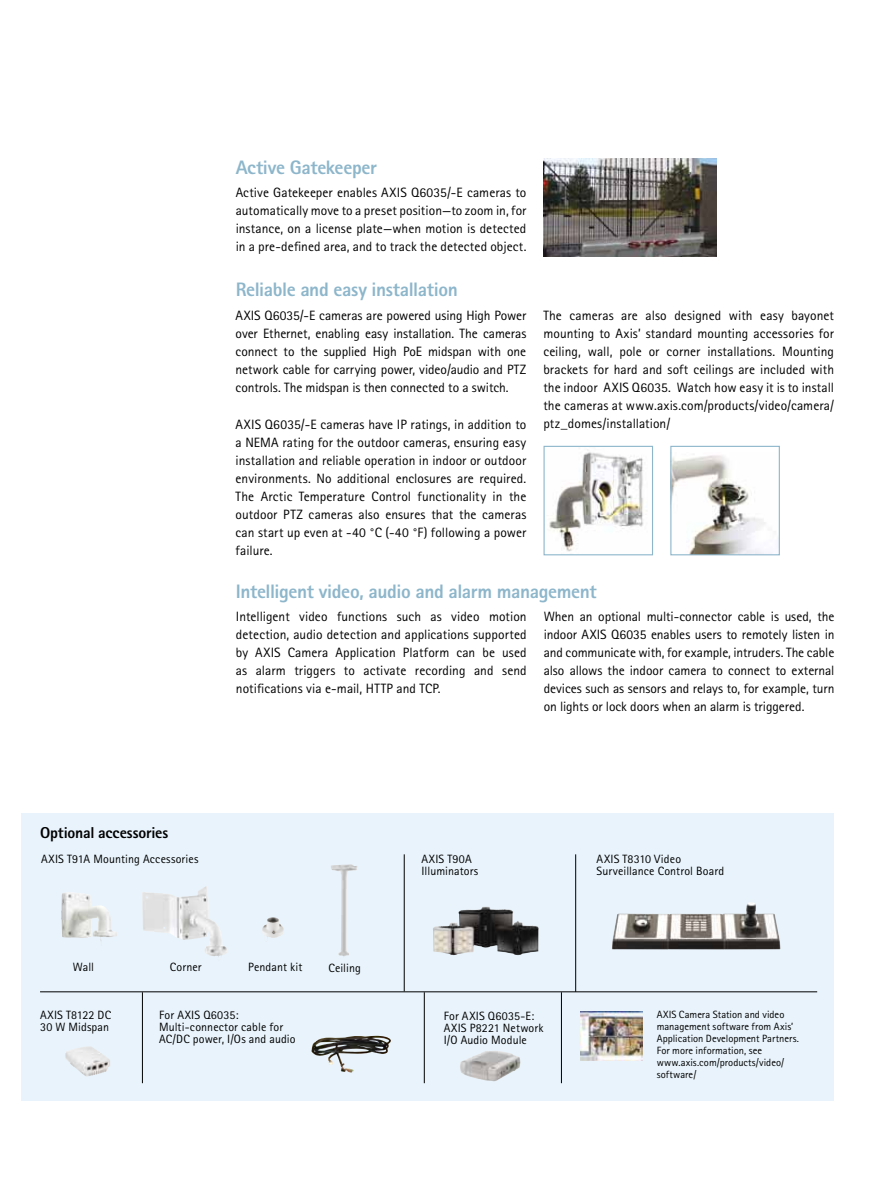
<style>
.page{position:relative;width:893px;height:1191px;background:#fff}
.page>*{position:absolute;margin:0;border:0;box-sizing:border-box;transform-origin:0 0}
.t1{font:800 19.5px "Rotis Sans Serif Pro";letter-spacing:-.02em;color:#8db6cb}
.t2{font:800 15.75px "Rotis Sans Serif Pro";letter-spacing:-.01em;color:#000}
.t3{font:13.5px/18px "Rotis Sans Serif Pro";letter-spacing:.005em;color:#000;text-align:justify}
.t4{font:12px/12px "Rotis Sans Serif Pro";letter-spacing:.01em;color:#000}
.t5{font:10.5px/12px "Rotis Sans Serif Pro";color:#000}
</style>
<div class="page">
<div style="left:21px;top:813px;width:812px;height:287px;background:#e8f3fb"></div>
<img style="left:433px;top:906px;width:106px;height:49px">
<hr style="left:40px;top:991px;width:777px;height:1px;background:#000">
<img style="left:61px;top:892px;width:56px;height:49px">
<img style="left:331px;top:864px;width:27px;height:93px">
<img style="left:142px;top:886px;width:85px;height:71px">
<img style="left:262px;top:917px;width:22px;height:21px">
<img style="left:311px;top:1035px;width:80px;height:37px">
<hr style="left:575px;top:854px;width:1px;height:137px;background:#000">
<hr style="left:404px;top:854px;width:1px;height:137px;background:#000">
<img style="left:580px;top:1011px;width:62px;height:49px">
<hr style="left:424px;top:992px;width:1px;height:91px;background:#000">
<img style="left:612px;top:902px;width:168px;height:47px">
<img style="left:460px;top:1051px;width:60px;height:30px">
<hr style="left:561px;top:992px;width:1px;height:91px;background:#000">
<hr style="left:142px;top:992px;width:1px;height:91px;background:#000">
<img style="left:65px;top:1046px;width:45px;height:30px">
<img style="left:549px;top:449px;width:95px;height:103px">
<div style="left:543px;top:446px;width:110px;height:109px;border:1px solid #8db6cb"></div>
<img style="left:543px;top:159px;width:173px;height:97px">
<img style="left:672px;top:455px;width:93px;height:98px">
<div style="left:670px;top:446px;width:110px;height:109px;border:1px solid #8db6cb"></div>
<h1 class="t1" style="left:236px;top:154px;width:143px">Active Gatekeeper</h1>
<p class="t3" style="left:236px;top:184px;width:292px">Active Gatekeeper enables AXIS Q6035/-E cameras to automatically move to a preset position—to zoom in, for instance, on a license plate—when motion is detected in a pre-defined area, and to track the detected object.</p>
<h1 class="t1" style="left:236px;top:277px;width:224px">Reliable and easy installation</h1>
<p class="t3" style="left:236px;top:307px;width:292px">AXIS Q6035/-E cameras are powered using High Power over Ethernet, enabling easy installation. The cameras connect to the supplied High PoE midspan with one network cable for carrying power, video/audio and PTZ controls. The midspan is then connected to a switch.</p>
<p class="t3" style="left:236px;top:415px;width:292px">AXIS Q6035/-E cameras have IP ratings, in addition to a NEMA rating for the outdoor cameras, ensuring easy installation and reliable operation in indoor or outdoor environments. No additional enclosures are required.<br>The Arctic Temperature Control functionality in the outdoor PTZ cameras also ensures that the cameras can start up even at -40 °C (-40 °F) following a power failure.</p>
<p class="t3" style="left:543px;top:307px;width:292px">The cameras are also designed with easy bayonet mounting to Axis’ standard mounting accessories for ceiling, wall, pole or corner installations. Mounting brackets for hard and soft ceilings are included with the indoor AXIS Q6035. Watch how easy it is to install the cameras at www.axis.com/products/video/camera/ ptz_domes/installation/</p>
<h1 class="t1" style="left:236px;top:578px;width:362px">Intelligent video, audio and alarm management</h1>
<p class="t3" style="left:236px;top:607px;width:292px">Intelligent video functions such as video motion detection, audio detection and applications supported by AXIS Camera Application Platform can be used as alarm triggers to activate recording and send notifications via e-mail, HTTP and TCP.</p>
<p class="t3" style="left:544px;top:607px;width:292px">When an optional multi-connector cable is used, the indoor AXIS Q6035 enables users to remotely listen in and communicate with, for example, intruders. The cable also allows the indoor camera to connect to external devices such as sensors and relays to, for example, turn on lights or lock doors when an alarm is triggered.</p>
<p class="t2" style="left:40px;top:822px;width:130px">Optional accessories</p>
<p class="t4" style="left:41px;top:853px;width:159px">AXIS T91A Mounting Accessories</p>
<p class="t4" style="left:421px;top:852px;width:58px">AXIS T90A<br>Illuminators</p>
<p class="t4" style="left:597px;top:852px;width:129px">AXIS T8310 Video<br>Surveillance Control Board</p>
<p class="t4" style="left:73px;top:961px;width:23px">Wall</p>
<p class="t4" style="left:170px;top:961px;width:33px">Corner</p>
<p class="t4" style="left:248px;top:961px;width:56px">Pendant kit</p>
<p class="t4" style="left:328px;top:962px;width:34px">Ceiling</p>
<p class="t4" style="left:159px;top:1009px;width:138px">For AXIS Q6035:<br>Multi-connector cable for<br>AC/DC power, I/Os and audio</p>
<p class="t4" style="left:40px;top:1009px;width:72px">AXIS T8122 DC<br>30 W Midspan</p>
<p class="t4" style="left:444px;top:1010px;width:101px">For AXIS Q6035-E:<br>AXIS P8221 Network<br>I/O Audio Module</p>
<p class="t5" style="left:657px;top:1009px;width:144px">AXIS Camera Station and video management software from Axis’<br>Application Development Partners.<br>For more information, see www.axis.com/products/video/ software/</p>
</div>
